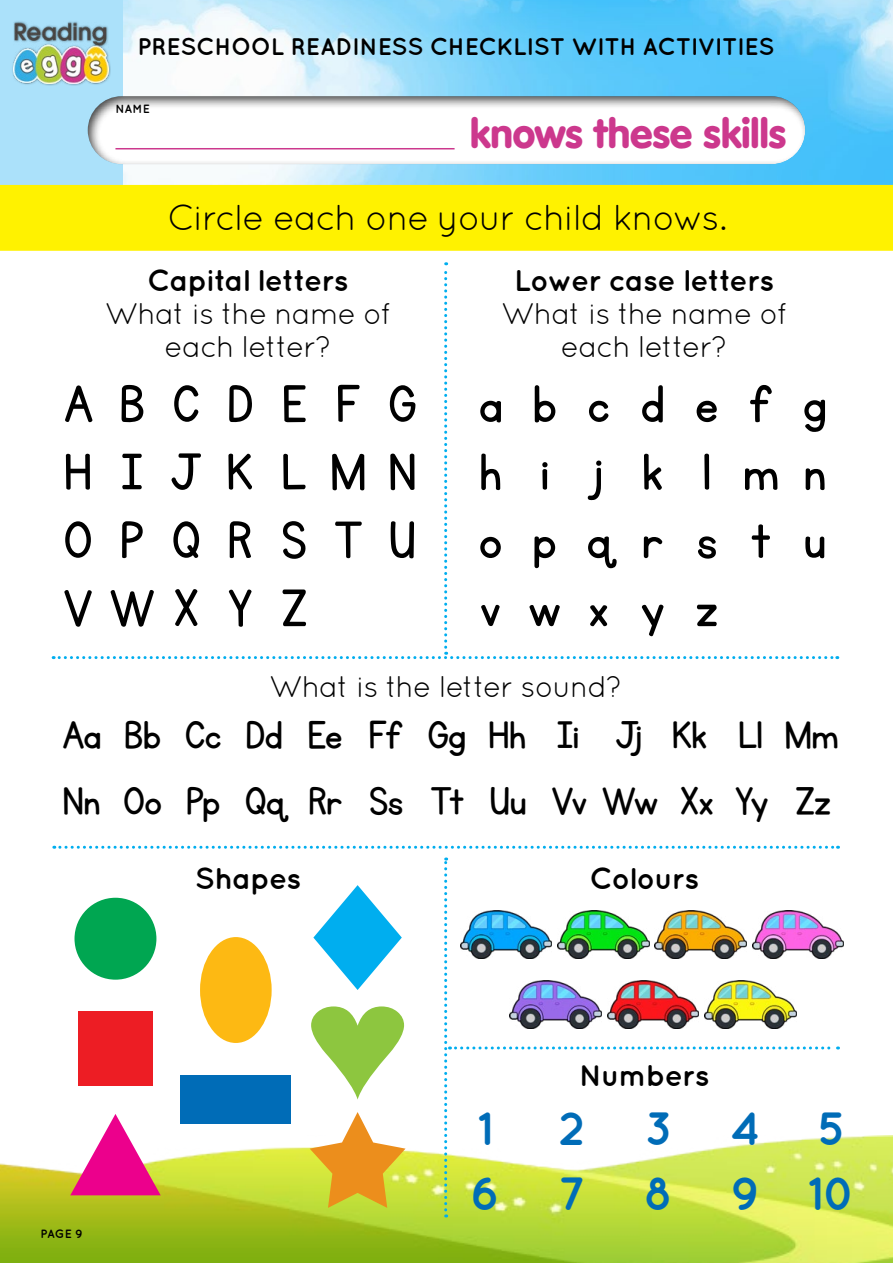
<style>
.page{position:relative;width:893px;height:1263px;background:#fff}
.page>*{position:absolute;margin:0;border:0;box-sizing:border-box;transform-origin:0 0}
.t1{font:60px/68.1px "KG Primary Penmanship";letter-spacing:.475em;color:#000;text-align:justify}
.t2{font:700 46.5px "Quicksand";letter-spacing:1.125em;color:#006cb7}
.t3{font:45px/66px "KG Primary Penmanship";letter-spacing:-.02em;color:#000}
.t4{font:900 40.5px "VAG Rounded Std";color:#cc388d}
.t5{font:36px "Quicksand";letter-spacing:-.04em;color:#000}
.t6{font:30px/33px "Quicksand";letter-spacing:-.03em;color:#000;text-align:center}
.t7{font:700 30px "Quicksand";letter-spacing:-.03em;color:#000}
.t8{font:700 24px "Quicksand";letter-spacing:-.015em;color:#000}
.t9{font:700 12px "Quicksand";color:#000}
</style>
<div class="page">
<img style="left:0;top:1136px;width:893px;height:127px">
<img style="left:123px;top:0;width:770px;height:185px">
<div style="left:0;top:0;width:123px;height:185px;background:#abe1fa"></div>
<div style="left:12px;top:20px;width:99px;height:66px;background:#000;opacity:.38"></div>
<img style="left:14px;top:20px;width:95px;height:63px">
<div style="left:0;top:185px;width:893px;height:66px;background:#fff200"></div>
<div style="left:75px;top:86px;width:742px;height:81px;background:#000;opacity:.75"></div>
<hr style="left:115px;top:148px;width:340px;height:1px;background:#cc388d">
<svg style="left:54px;top:846px;width:784px;height:3px"></svg>
<svg style="left:53px;top:262px;width:785px;height:397px"></svg>
<svg style="left:444px;top:857px;width:394px;height:360px"></svg>
<div style="left:75px;top:898px;width:81px;height:82px;background:#00a651;border-radius:50%"></div>
<div style="left:78px;top:1011px;width:75px;height:74px;background:#ed1d24"></div>
<div style="left:180px;top:1075px;width:111px;height:48px;background:#006cb7"></div>
<svg style="left:70px;top:1114px;width:91px;height:81px"></svg>
<div style="left:200px;top:937px;width:72px;height:106px;background:#fdb913;border-radius:50%"></div>
<svg style="left:310px;top:1112px;width:96px;height:96px"></svg>
<svg style="left:313px;top:885px;width:89px;height:105px"></svg>
<img style="left:460px;top:910px;width:92px;height:49px">
<img style="left:655px;top:910px;width:91px;height:49px">
<img style="left:510px;top:980px;width:91px;height:49px">
<img style="left:705px;top:980px;width:91px;height:49px">
<img style="left:558px;top:910px;width:91px;height:49px">
<img style="left:752px;top:910px;width:91px;height:49px">
<img style="left:607px;top:980px;width:92px;height:49px">
<p class="t8" style="left:138px;top:32px;width:638px">PRESCHOOL READINESS CHECKLIST WITH ACTIVITIES</p>
<p class="t9" style="left:115px;top:102px;width:36px">NAME</p>
<h3 class="t4" style="left:470px;top:109px;width:318px">knows these skills</h3>
<p class="t5" style="left:167px;top:197px;width:561px">Circle each one your child knows.</p>
<p class="t7" style="left:147px;top:263px;width:203px">Capital letters</p>
<p class="t6" style="left:105px;top:297px;width:288px">What is the name of each letter?</p>
<p class="t7" style="left:514px;top:263px;width:262px">Lower case letters</p>
<p class="t6" style="left:501px;top:297px;width:288px">What is the name of each letter?</p>
<h1 class="t1" style="left:62px;top:372px;width:356px">ABCDEFG HIJKLMN OPQRSTU VWXYZ</h1>
<h1 class="t1" style="left:479px;top:372px;width:349px">abcdefg hijklmn opqrstu vwxyz</h1>
<p class="t6" style="left:269px;top:669px;width:355px">What is the letter sound?</p>
<h3 class="t3" style="left:62px;top:703px;width:778px">Aa Bb Cc Dd Ee Ff Gg Hh Ii Jj Kk Ll Mm<br>Nn Oo Pp Qq Rr Ss Tt Uu Vv Ww Xx Yy Zz</h3>
<p class="t7" style="left:195px;top:861px;width:108px">Shapes</p>
<p class="t7" style="left:589px;top:861px;width:111px">Colours</p>
<p class="t7" style="left:579px;top:1057px;width:132px">Numbers</p>
<p class="t9" style="left:41px;top:1227px;width:44px">PAGE 9</p>
<h2 class="t2" style="left:478px;top:1100px;width:17px">1</h2>
<h2 class="t2" style="left:558px;top:1100px;width:29px">2</h2>
<h2 class="t2" style="left:644px;top:1100px;width:203px">345</h2>
<h2 class="t2" style="left:470px;top:1165px;width:117px">6 7</h2>
<h2 class="t2" style="left:644px;top:1165px;width:214px">8 910</h2>
</div>
